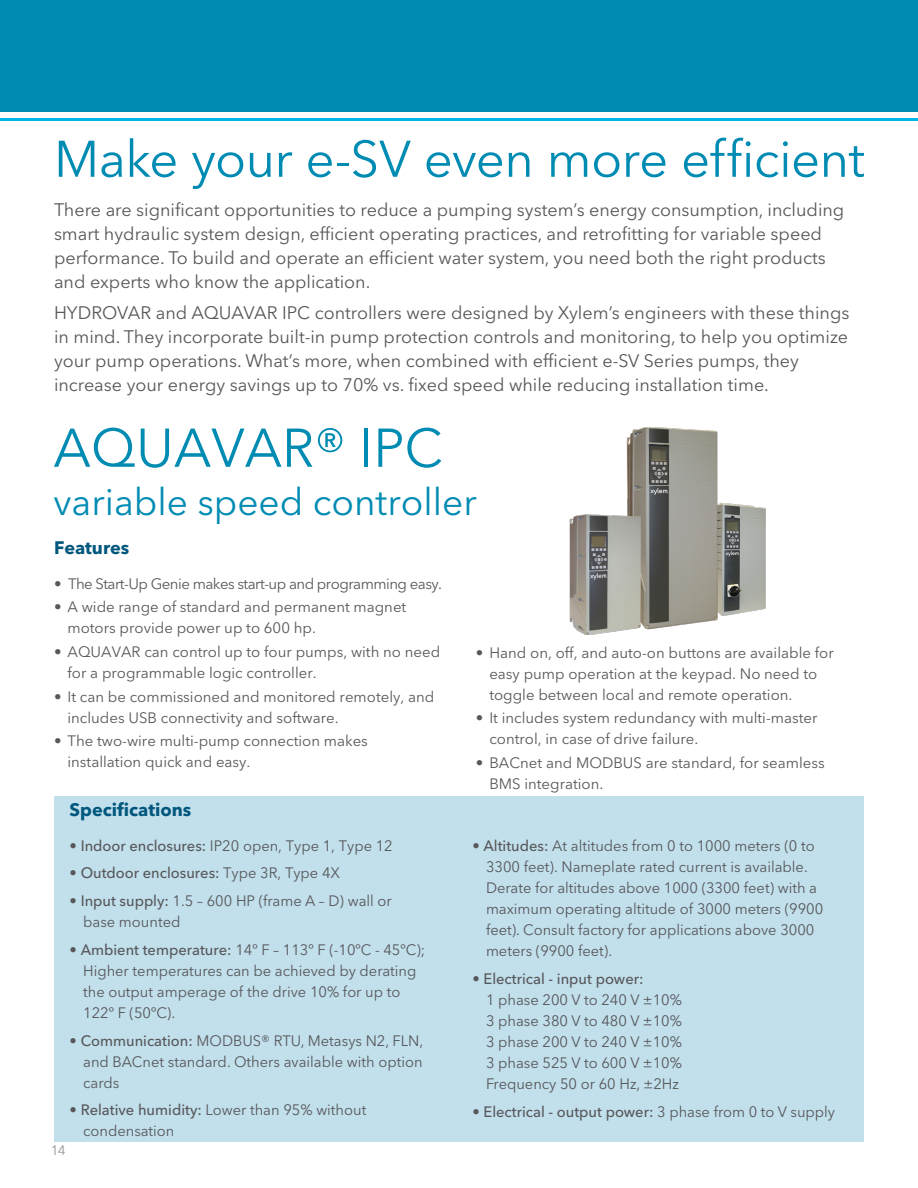
<style>
.page{position:relative;width:918px;height:1188px;background:#fff}
.page>*{position:absolute;margin:0;border:0;box-sizing:border-box;transform-origin:0 0}
.Body{font:54px "Avenir Next LT Pro";color:#008bb3}
.t1{font:51px "Avenir Next LT Pro";letter-spacing:-.015em;color:#008bb3}
.Body-2{font:37.5px "Avenir Next LT Pro";color:#008bb3}
.Body-3{font:18px/24px "Avenir Next LT Pro";color:#57585a}
.Body-4{font:700 18px "Avenir Next LT Pro";color:#00577d}
.Body-5{font:15px/21px "Avenir Next LT Pro";color:#57585a}
.Body-6{font:500 15px "Avenir Next LT Pro";color:#57585a}
.Body-7{font:15px "Avenir Next LT Pro";letter-spacing:-.035em;color:#57585a}
.t2{font:13.5px "Avenir Next LT Pro";color:#939598}
.s1{font-weight:500}
.s2{font-weight:400}
</style>
<div class="page">
<svg style="left:903px;top:120px;width:15px;height:1px"></svg>
<div style="left:0;top:0;width:918px;height:111px;background:#008bb3"></div>
<hr style="left:0;top:118px;width:918px;height:2px;background:#00b5e6">
<img style="left:569px;top:428px;width:197px;height:206px">
<div style="left:54px;top:796px;width:810px;height:346px;background:#c2dfec"></div>
<p class="t1" style="left:54px;top:129px;width:812px">Make your e-SV even more efficient</p>
<p class="Body-3" style="left:54px;top:198px;width:792px">There are significant opportunities to reduce a pumping system’s energy consumption, including smart hydraulic system design, efficient operating practices, and retrofitting for variable speed performance. To build and operate an efficient water system, you need both the right products and experts who know the application.</p>
<p class="Body-3" style="left:54px;top:301px;width:797px">HYDROVAR and AQUAVAR IPC controllers were designed by Xylem’s engineers with these things in mind. They incorporate built-in pump protection controls and monitoring, to help you optimize your pump operations. What’s more, when combined with efficient e-SV Series pumps, they increase your energy savings up to 70% vs. fixed speed while reducing installation time.</p>
<p class="Body" style="left:53px;top:416px;width:391px">AQUAVAR® IPC</p>
<p class="Body-2" style="left:53px;top:479px;width:425px">variable speed controller</p>
<p class="Body-4" style="left:54px;top:537px;width:77px">Features</p>
<p class="Body-7" style="left:54px;top:574px;width:390px">• The Start-Up Genie makes start-up and programming easy.</p>
<p class="Body-5" style="left:68px;top:597px;width:340px;text-indent:-14px">• A wide range of standard and permanent magnet motors provide power up to 600 hp.</p>
<p class="Body-5" style="left:68px;top:641px;width:374px;text-indent:-14px">• AQUAVAR can control up to four pumps, with no need for a programmable logic controller.</p>
<p class="Body-5" style="left:68px;top:686px;width:368px;text-indent:-14px">• It can be commissioned and monitored remotely, and includes USB connectivity and software.</p>
<p class="Body-5" style="left:68px;top:731px;width:302px;text-indent:-14px">• The two-wire multi-pump connection makes installation quick and easy.</p>
<p class="Body-4" style="left:70px;top:799px;width:123px">Specifications</p>
<p class="Body-5" style="left:70px;top:835px;width:325px">• <span class="s1">Indoor enclosures:</span> IP20 open, Type 1, Type 12</p>
<p class="Body-6" style="left:70px;top:864px;width:272px"><span class="s2">•</span> Outdoor enclosures: <span class="s2">Type 3R, Type 4X</span></p>
<p class="Body-5" style="left:83px;top:890px;width:310px;text-indent:-14px">• <span class="s1">Input supply:</span> 1.5 – 600 HP (frame A – D) wall or base mounted</p>
<p class="Body-5" style="left:83px;top:939px;width:344px;text-indent:-14px">• <span class="s1">Ambient temperature:</span> 14º F – 113º F (-10ºC - 45ºC); Higher temperatures can be achieved by derating the output amperage of the drive 10% for up to 122º F (50ºC).</p>
<p class="Body-5" style="left:83px;top:1030px;width:342px;text-align:justify;text-indent:-14px">• <span class="s1">Communication:</span> MODBUS® RTU, Metasys N2, FLN, and BACnet standard. Others available with option cards</p>
<p class="Body-5" style="left:83px;top:1100px;width:285px;text-indent:-14px">• <span class="s1">Relative humidity:</span> Lower than 95% without condensation</p>
<p class="t2" style="left:51px;top:1142px;width:16px">14</p>
<p class="Body-5" style="left:489px;top:642px;width:346px;text-indent:-14px">• Hand on, off, and auto-on buttons are available for easy pump operation at the keypad. No need to toggle between local and remote operation.</p>
<p class="Body-5" style="left:489px;top:708px;width:330px;text-indent:-14px">• It includes system redundancy with multi-master control, in case of drive failure.</p>
<p class="Body-5" style="left:489px;top:752px;width:337px;text-indent:-14px">• BACnet and MODBUS are standard, for seamless<br>BMS integration.</p>
<p class="Body-5" style="left:486px;top:835px;width:339px;text-indent:-14px">• <span class="s1">Altitudes:</span> At altitudes from 0 to 1000 meters (0 to 3300 feet). Nameplate rated current is available.<br>Derate for altitudes above 1000 (3300 feet) with a maximum operating altitude of 3000 meters (9900 feet). Consult factory for applications above 3000 meters (9900 feet).</p>
<p class="Body-6" style="left:472px;top:970px;width:172px"><span class="s2">•</span> Electrical - input power:</p>
<p class="Body-5" style="left:486px;top:989px;width:198px">1 phase 200 V to 240 V ±10%</p>
<p class="Body-5" style="left:486px;top:1010px;width:198px">3 phase 380 V to 480 V ±10%</p>
<p class="Body-5" style="left:486px;top:1031px;width:198px">3 phase 200 V to 240 V ±10%</p>
<p class="Body-5" style="left:486px;top:1052px;width:198px">3 phase 525 V to 600 V ±10%</p>
<p class="Body-5" style="left:486px;top:1073px;width:194px">Frequency 50 or 60 Hz, ±2Hz</p>
<p class="Body-6" style="left:472px;top:1102px;width:364px"><span class="s2">•</span> Electrical - output power: <span class="s2">3 phase from 0 to V supply</span></p>
</div>
